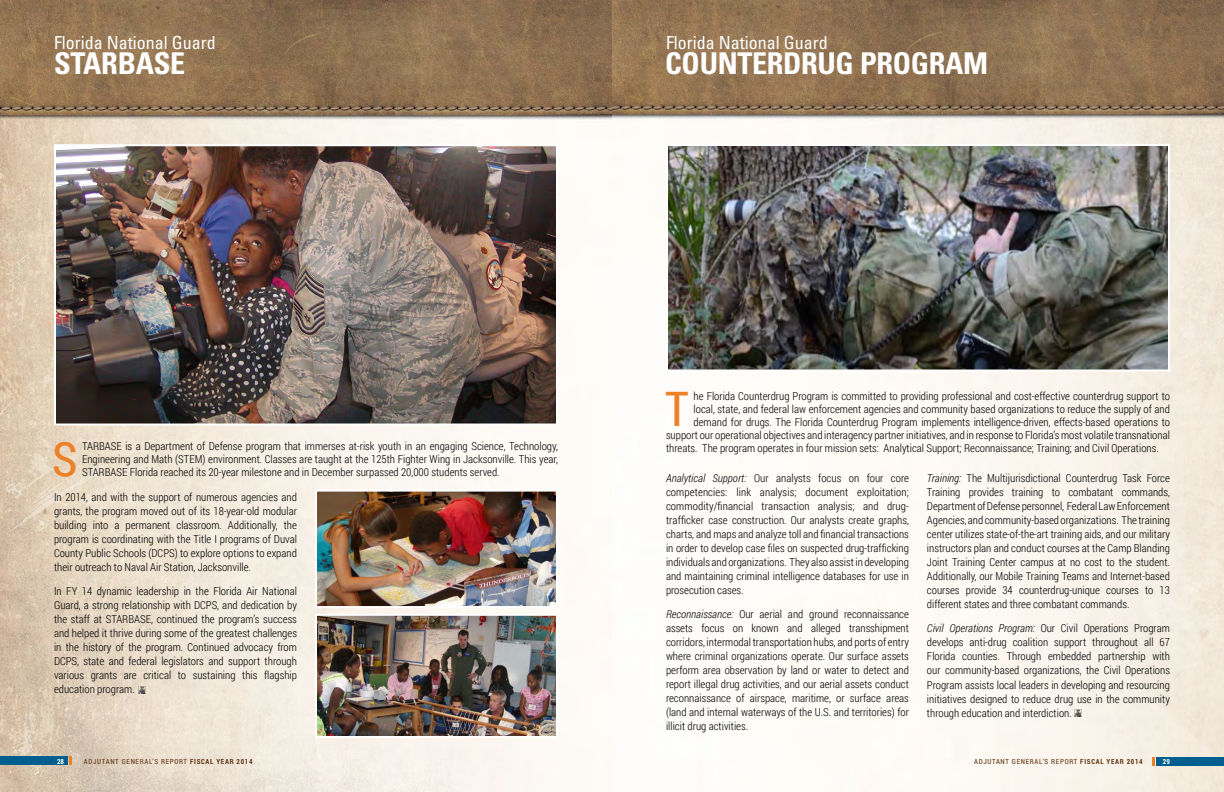
<style>
.page{position:relative;width:1224px;height:792px;background:#fff}
.page>*{position:absolute;margin:0;border:0;box-sizing:border-box;transform-origin:0 0}
.t1{font:47.6px "Roboto Condensed";color:#ed8127}
.t2{font:700 condensed 30px "Univers LT Std";letter-spacing:-.01em;color:#fff}
.t3{font:condensed 18px "Univers LT Std";color:#fff}
.t4{font:300 11px/14px "Roboto Condensed";color:#000;text-align:justify}
.t5{font:7px "Roboto Condensed";letter-spacing:.1em;color:#603613}
.t6{font:700 7px "Roboto Condensed";color:#fff}
.s1{font-style:italic}
.s2{font-weight:700}
</style>
<div class="page">
<img style="left:0;top:0;width:1224px;height:792px">
<div style="left:0;top:756px;width:67px;height:9px;background:#005f8f"></div>
<svg style="left:70px;top:756px;width:2px;height:9px"></svg>
<div style="left:1157px;top:757px;width:67px;height:8px;background:#005f8f"></div>
<svg style="left:1152px;top:757px;width:2px;height:8px"></svg>
<img style="left:57px;top:147px;width:498px;height:276px">
<div style="left:54px;top:144px;width:504px;height:282px;border:2px solid #fff"></div>
<img style="left:669px;top:147px;width:498px;height:222px">
<div style="left:666px;top:144px;width:504px;height:228px;border:2px solid #fff"></div>
<img style="left:318px;top:493px;width:237px;height:112px">
<div style="left:315px;top:490px;width:243px;height:118px;border:2px solid #fff"></div>
<img style="left:318px;top:617px;width:237px;height:118px">
<div style="left:315px;top:614px;width:243px;height:124px;border:2px solid #fff"></div>
<svg style="left:139px;top:687px;width:6px;height:6px"></svg>
<svg style="left:1075px;top:710px;width:6px;height:6px"></svg>
<h3 class="t3" style="left:54px;top:31px;width:163px">Florida National Guard</h3>
<h2 class="t2" style="left:54px;top:45px;width:133px">STARBASE</h2>
<h3 class="t3" style="left:666px;top:31px;width:163px">Florida National Guard</h3>
<h2 class="t2" style="left:665px;top:45px;width:324px">COUNTERDRUG PROGRAM</h2>
<h1 class="t1" style="left:52px;top:426px;width:27px">S</h1>
<p class="t4" style="left:82px;top:439px;width:477px;line-height:13px">TARBASE is a Department of Defense program that immerses at-risk youth in an engaging Science, Technology, Engineering and Math (STEM) environment. Classes are taught at the 125th Fighter Wing in Jacksonville. This year, STARBASE Florida reached its 20-year milestone and in December surpassed 20,000 students served.</p>
<p class="t4" style="left:54px;top:490px;width:245px">In 2014, and with the support of numerous agencies and grants, the program moved out of its 18-year-old modular building into a permanent classroom. Additionally, the program is coordinating with the Title I programs of Duval County Public Schools (DCPS) to explore options to expand their outreach to Naval Air Station, Jacksonville.</p>
<p class="t4" style="left:54px;top:584px;width:245px">In FY 14 dynamic leadership in the Florida Air National Guard, a strong relationship with DCPS, and dedication by the staff at STARBASE, continued the program’s success and helped it thrive during some of the greatest challenges in the history of the program. Continued advocacy from DCPS, state and federal legislators and support through various grants are critical to sustaining this flagship education program.</p>
<h1 class="t1" style="left:665px;top:376px;width:25px">T</h1>
<p class="t4" style="left:694px;top:389px;width:478px">he Florida Counterdrug Program is committed to providing professional and cost-effective counterdrug support to</p>
<p class="t4" style="left:694px;top:402px;width:478px">local, state, and federal law enforcement agencies and community based organizations to reduce the supply of and</p>
<p class="t4" style="left:694px;top:415px;width:478px">demand for drugs. The Florida Counterdrug Program implements intelligence-driven, effects-based operations to</p>
<p class="t4" style="left:666px;top:428px;width:505px">support our operational objectives and interagency partner initiatives, and in response to Florida’s most volatile transnational</p>
<p class="t4" style="left:666px;top:441px;width:494px">threats. The program operates in four mission sets: Analytical Support; Reconnaissance; Training; and Civil Operations.</p>
<p class="t4" style="left:666px;top:471px;width:245px"><span class="s1">Analytical Support:</span> Our analysts focus on four core competencies: link analysis; document exploitation; commodity/financial transaction analysis; and drug&shy;trafficker case construction. Our analysts create graphs, charts, and maps and analyze toll and financial transactions in order to develop case files on suspected drug-trafficking individuals and organizations. They also assist in developing and maintaining criminal intelligence databases for use in prosecution cases.</p>
<p class="t4" style="left:666px;top:607px;width:245px"><span class="s1">Reconnaissance:</span> Our aerial and ground reconnaissance assets focus on known and alleged transshipment corridors, intermodal transportation hubs, and ports of entry where criminal organizations operate. Our surface assets perform area observation by land or water to detect and report illegal drug activities, and our aerial assets conduct reconnaissance of airspace, maritime, or surface areas (land and internal waterways of the U.S. and territories) for illicit drug activities.</p>
<p class="t4" style="left:927px;top:471px;width:245px"><span class="s1">Training:</span> The Multijurisdictional Counterdrug Task Force Training provides training to combatant commands, Department of Defense personnel, Federal Law Enforcement Agencies, and community-based organizations. The training center utilizes state-of-the-art training aids, and our military instructors plan and conduct courses at the Camp Blanding Joint Training Center campus at no cost to the student.<br>Additionally, our Mobile Training Teams and Internet-based courses provide 34 counterdrug-unique courses to 13 different states and three combatant commands.</p>
<p class="t4" style="left:927px;top:621px;width:245px"><span class="s1">Civil Operations Program:</span> Our Civil Operations Program develops anti-drug coalition support throughout all 67<br>Florida counties. Through embedded partnership with our community-based organizations, the Civil Operations Program assists local leaders in developing and resourcing initiatives designed to reduce drug use in the community through education and interdiction.</p>
<p class="t6" style="left:57px;top:756px;width:8px">28</p>
<p class="t5" style="left:84px;top:756px;width:170px">ADJUTANT GENERAL’S REPORT <span class="s2">FISCAL YEAR 2014</span></p>
<p class="t5" style="left:974px;top:757px;width:170px">ADJUTANT GENERAL’S REPORT <span class="s2">FISCAL YEAR 2014</span></p>
<p class="t6" style="left:1163px;top:757px;width:8px">29</p>
</div>
